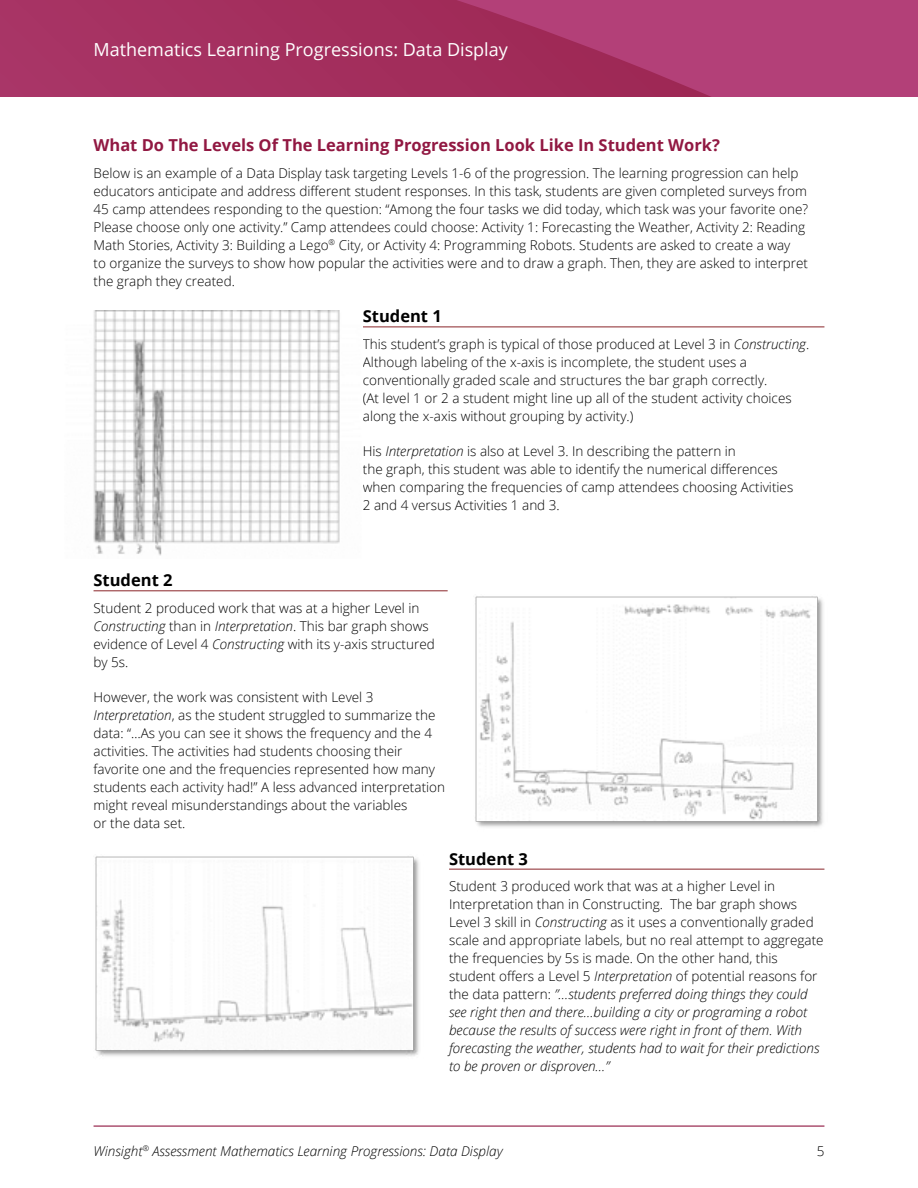
<style>
.page{position:relative;width:918px;height:1188px;background:#fff}
.page>*{position:absolute;margin:0;border:0;box-sizing:border-box;transform-origin:0 0}
.t1{font:18px "Open Sans";color:#fff}
.t2{font:700 16.5px "Open Sans";color:#911842}
.t3{font:700 16.5px "Open Sans";color:#000}
.t4{font:300 13.5px/18px "Open Sans";color:#000}
.t5{font:italic 300 13.5px "Open Sans";color:#000}
.s1{font-style:italic}
</style>
<div class="page">
<hr style="left:94px;top:1126px;width:730px;height:1px;background:#911842">
<div style="left:0;top:0;width:918px;height:97px;background:#a53060"></div>
<svg style="left:458px;top:0;width:460px;height:97px;fill:#b34078"></svg>
<hr style="left:363px;top:327px;width:461px;height:1px;background:#8a2529">
<hr style="left:94px;top:591px;width:354px;height:1px;background:#8a2529">
<hr style="left:449px;top:869px;width:375px;height:1px;background:#8a2529">
<img style="left:93px;top:310px;width:247px;height:246px">
<img style="left:475px;top:596px;width:348px;height:231px">
<img style="left:95px;top:856px;width:324px;height:200px">
<h1 class="t1" style="left:94px;top:37px;width:416px">Mathematics Learning Progressions: Data Display</h1>
<h3 class="t2" style="left:94px;top:134px;width:628px">What Do The Levels Of The Learning Progression Look Like In Student Work?</h3>
<p class="t4" style="left:94px;top:163px;width:716px">Below is an example of a Data Display task targeting Levels 1-6 of the progression. The learning progression can help educators anticipate and address different student responses. In this task, students are given completed surveys from 45 camp attendees responding to the question: “Among the four tasks we did today, which task was your favorite one?<br>Please choose only one activity.” Camp attendees could choose: Activity 1: Forecasting the Weather, Activity 2: Reading Math Stories, Activity 3: Building a Lego<sup>®</sup> City, or Activity 4: Programming Robots. Students are asked to create a way<br>to organize the surveys to show how popular the activities were and to draw a graph. Then, they are asked to interpret the graph they created.</p>
<h4 class="t3" style="left:363px;top:305px;width:81px">Student 1</h4>
<p class="t4" style="left:363px;top:335px;width:448px">This student’s graph is typical of those produced at Level 3 in <span class="s1">Constructing</span>.<br>Although labeling of the x-axis is incomplete, the student uses a conventionally graded scale and structures the bar graph correctly.<br>(At level 1 or 2 a student might line up all of the student activity choices along the x-axis without grouping by activity.)</p>
<p class="t4" style="left:363px;top:442px;width:432px">His <span class="s1">Interpretation</span> is also at Level 3. In describing the pattern in<br>the graph, this student was able to identify the numerical differences when comparing the frequencies of camp attendees choosing Activities 2 and 4 versus Activities 1 and 3.</p>
<h4 class="t3" style="left:94px;top:569px;width:81px">Student 2</h4>
<p class="t4" style="left:94px;top:599px;width:343px">Student 2 produced work that was at a higher Level in <span class="s1">Constructing</span> than in <span class="s1">Interpretation</span>. This bar graph shows evidence of Level 4 <span class="s1">Constructing</span> with its y-axis structured by 5s.</p>
<p class="t4" style="left:94px;top:688px;width:353px">However, the work was consistent with Level 3<br><span class="s1">Interpretation</span>, as the student struggled to summarize the data: “…As you can see it shows the frequency and the 4 activities. The activities had students choosing their favorite one and the frequencies represented how many students each activity had!” A less advanced interpretation might reveal misunderstandings about the variables<br>or the data set.</p>
<h4 class="t3" style="left:449px;top:847px;width:81px">Student 3</h4>
<p class="t4" style="left:449px;top:877px;width:376px">Student 3 produced work that was at a higher Level in Interpretation than in Constructing. The bar graph shows Level 3 skill in <span class="s1">Constructing</span> as it uses a conventionally graded scale and appropriate labels, but no real attempt to aggregate the frequencies by 5s is made. On the other hand, this student offers a Level 5 <span class="s1">Interpretation</span> of potential reasons for the data pattern: <span class="s1">”…students preferred doing things they could see right then and there…building a city or programing a robot because the results of success were right in front of them. With forecasting the weather, students had to wait for their predictions to be proven or disproven…”</span></p>
<p class="t5" style="left:94px;top:1142px;width:411px">Winsight<sup>®</sup> Assessment Mathematics Learning Progressions: Data Display</p>
<p class="t4" style="left:817px;top:1142px;width:9px">5</p>
</div>
